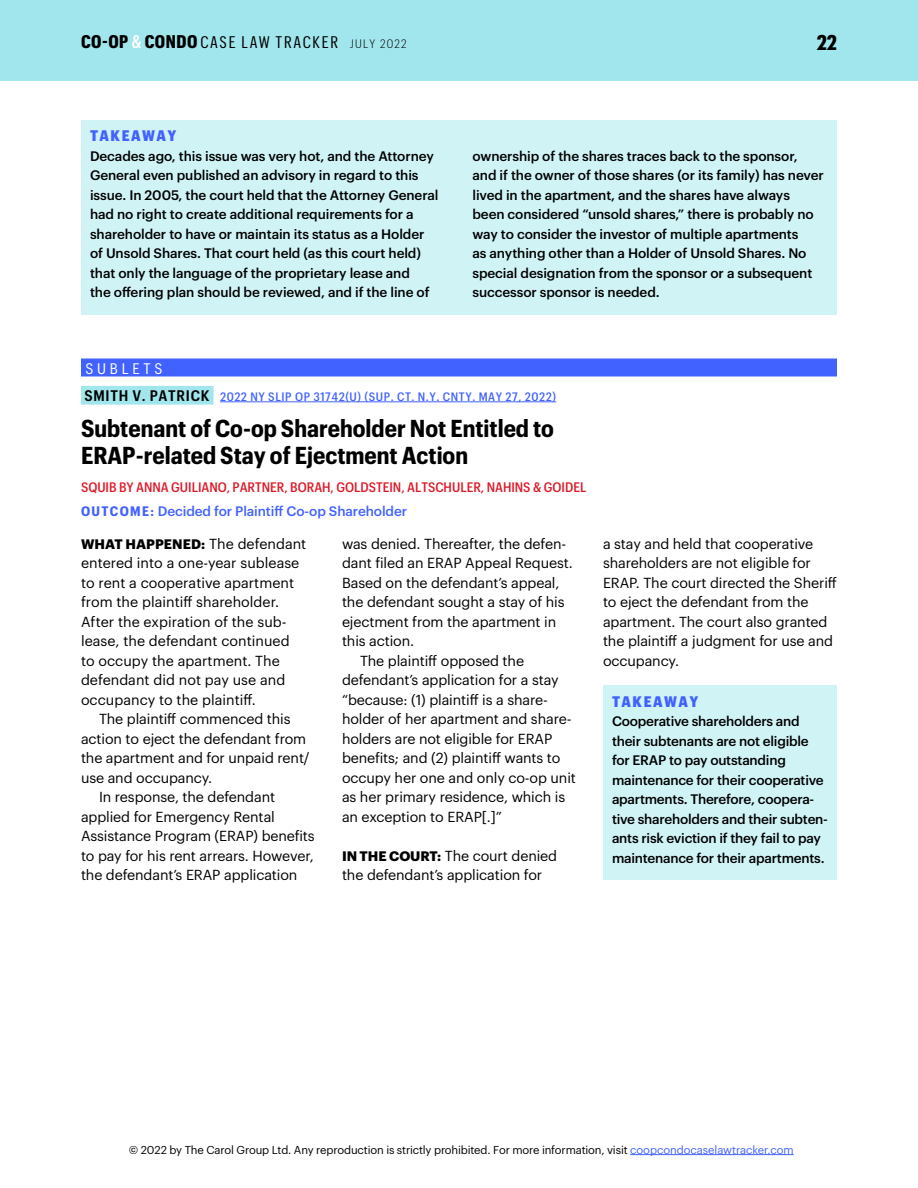
<style>
.page{position:relative;width:918px;height:1188px;background:#fff}
.page>*{position:absolute;margin:0;border:0;box-sizing:border-box;transform-origin:0 0}
.t1{font:700 24px/27px "Graphik Compact";color:#000}
.t2{font:700 21px "Graphik Cond";color:#000}
.t3{font:16.5px "Graphik Cond";letter-spacing:.105em;color:#000}
.t4{font:900 15px "Graphik Compact";letter-spacing:.1em;color:#4262ff}
.t5{font:15px "Graphik Compact";letter-spacing:.25em;color:#fff}
.t6{font:14.25px/19.5px "Graphik";letter-spacing:-.01em;color:#000}
.t7{font:500 13.5px/19.5px "Graphik";letter-spacing:-.005em;color:#000}
.t8{font:500 13.5px "Graphik Compact";color:#dd1929}
.t9{font:500 13.5px "Graphik";letter-spacing:-.005em;color:#4262ff}
.t10{font:700 13.5px "Graphik";letter-spacing:.005em;color:#000}
.t11{font:500 12px "Graphik Compact";letter-spacing:.05em;color:#4262ff}
.t12{font:11.25px "Graphik";letter-spacing:-.01em;color:#000}
.s1{font-weight:700;font-size:18px}
.s2{font-weight:500;font-size:18px;color:#fff}
.s3{font-family:"Graphik Compact";font-weight:300;font-size:12px}
.s4{font-weight:600;font-size:15px;color:#000}
.s5{font-family:"Graphik Compact";font-weight:700}
.s6{font-weight:400;font-size:14.25px}
.s7{font-weight:700;font-size:13.5px}
.s8{color:#4262ff}
</style>
<div class="page">
<div style="left:0;top:0;width:918px;height:81px;background:#a1e6ed"></div>
<hr style="left:630px;top:1154px;width:164px;height:1px;background:#4262ff">
<div style="left:81px;top:358px;width:756px;height:18px;background:#4262ff"></div>
<div style="left:81px;top:386px;width:132px;height:19px;background:#a1e6ed"></div>
<hr style="left:220px;top:402px;width:336px;height:1px;background:#4262ff">
<div style="left:603px;top:686px;width:234px;height:194px;background:#d0f3f6"></div>
<div style="left:81px;top:120px;width:756px;height:195px;background:#d0f3f6"></div>
<p class="t3" style="left:81px;top:32px;width:327px"><span class="s1">CO-OP</span> <span class="s2">&amp;</span> <span class="s1">CONDO</span> CASE LAW TRACKER <span class="s3">JULY 2022</span></p>
<h2 class="t2" style="left:817px;top:30px;width:22px">22</h2>
<p class="t4" style="left:90px;top:125px;width:88px">TAKEAWAY</p>
<p class="t7" style="left:90px;top:145px;width:350px">Decades ago, this issue was very hot, and the Attorney General even published an advisory in regard to this issue. In 2005, the court held that the Attorney General had no right to create additional requirements for a shareholder to have or maintain its status as a Holder of Unsold Shares. That court held (as this court held) that only the language of the proprietary lease and<br>the offering plan should be reviewed, and if the line of</p>
<p class="t7" style="left:472px;top:145px;width:353px">ownership of the shares traces back to the sponsor, and if the owner of those shares (or its family) has never lived in the apartment, and the shares have always been considered “unsold shares,” there is probably no way to consider the investor of multiple apartments<br>as anything other than a Holder of Unsold Shares. No special designation from the sponsor or a subsequent successor sponsor is needed.</p>
<p class="t5" style="left:86px;top:357px;width:78px">SUBLETS</p>
<p class="t11" style="left:84px;top:387px;width:473px"><span class="s4">SMITH V. PATRICK</span> 2022 NY SLIP OP 31742(U) (SUP. CT. N.Y. CNTY. MAY 27, 2022)</p>
<h1 class="t1" style="left:81px;top:412px;width:475px">Subtenant of Co-op Shareholder Not Entitled to<br>ERAP-related Stay of Ejectment Action</h1>
<p class="t8" style="left:81px;top:477px;width:507px">SQUIB BY ANNA GUILIANO, PARTNER, BORAH, GOLDSTEIN, ALTSCHULER, NAHINS &amp; GOIDEL</p>
<p class="t9" style="left:81px;top:501px;width:328px"><span class="s5">OUTCOME:</span> Decided for Plaintiff Co-op Shareholder</p>
<p class="t10" style="left:81px;top:534px;width:227px">WHAT HAPPENED: <span class="s6">The defendant</span></p>
<p class="t6" style="left:81px;top:552px;width:220px">entered into a one-year sublease to rent a cooperative apartment from the plaintiff shareholder.<br>After the expiration of the sub&shy;lease, the defendant continued to occupy the apartment. The defendant did not pay use and occupancy to the plaintiff.</p>
<p class="t6" style="left:99px;top:708px;width:193px">The plaintiff commenced this</p>
<p class="t6" style="left:81px;top:728px;width:227px">action to eject the defendant from</p>
<p class="t6" style="left:81px;top:747px;width:230px">the apartment and for unpaid rent/</p>
<p class="t6" style="left:81px;top:767px;width:133px">use and occupancy.</p>
<p class="t6" style="left:99px;top:786px;width:178px">In response, the defendant</p>
<p class="t6" style="left:81px;top:806px;width:195px">applied for Emergency Rental</p>
<p class="t6" style="left:81px;top:825px;width:235px">Assistance Program (ERAP) benefits</p>
<p class="t6" style="left:81px;top:845px;width:234px">to pay for his rent arrears. However,</p>
<p class="t6" style="left:81px;top:864px;width:218px">the defendant’s ERAP application</p>
<p class="t6" style="left:342px;top:533px;width:226px">was denied. Thereafter, the defen-</p>
<p class="t6" style="left:342px;top:552px;width:232px">dant filed an ERAP Appeal Request.</p>
<p class="t6" style="left:342px;top:572px;width:219px">Based on the defendant’s appeal,</p>
<p class="t6" style="left:342px;top:591px;width:224px">the defendant sought a stay of his</p>
<p class="t6" style="left:342px;top:611px;width:216px">ejectment from the apartment in</p>
<p class="t6" style="left:342px;top:630px;width:74px">this action.</p>
<p class="t6" style="left:360px;top:650px;width:166px">The plaintiff opposed the</p>
<p class="t6" style="left:342px;top:669px;width:218px">defendant’s application for a stay</p>
<p class="t6" style="left:342px;top:689px;width:207px">“because: (1) plaintiff is a share-</p>
<p class="t6" style="left:342px;top:708px;width:231px">holder of her apartment and share-</p>
<p class="t6" style="left:342px;top:728px;width:212px">holders are not eligible for ERAP</p>
<p class="t6" style="left:342px;top:747px;width:220px">benefits; and (2) plaintiff wants to</p>
<p class="t6" style="left:342px;top:767px;width:235px">occupy her one and only co-op unit</p>
<p class="t6" style="left:342px;top:786px;width:225px">as her primary residence, which is</p>
<p class="t6" style="left:342px;top:806px;width:161px">an exception to ERAP[.]”</p>
<p class="t6" style="left:342px;top:845px;width:217px"><span class="s7">IN THE COURT:</span> The court denied the defendant’s application for</p>
<p class="t6" style="left:603px;top:533px;width:235px">a stay and held that cooperative shareholders are not eligible for<br>ERAP. The court directed the Sheriff to eject the defendant from the apartment. The court also granted the plaintiff a judgment for use and occupancy.</p>
<p class="t4" style="left:612px;top:690px;width:88px">TAKEAWAY</p>
<p class="t7" style="left:612px;top:711px;width:218px">Cooperative shareholders and their subtenants are not eligible for ERAP to pay outstanding maintenance for their cooperative apartments. Therefore, coopera&shy;tive shareholders and their subten&shy;ants risk eviction if they fail to pay maintenance for their apartments.</p>
<p class="t12" style="left:129px;top:1141px;width:666px">© 2022 by The Carol Group Ltd. Any reproduction is strictly prohibited. For more information, visit <span class="s8">coopcondocaselawtracker.com</span></p>
</div>
